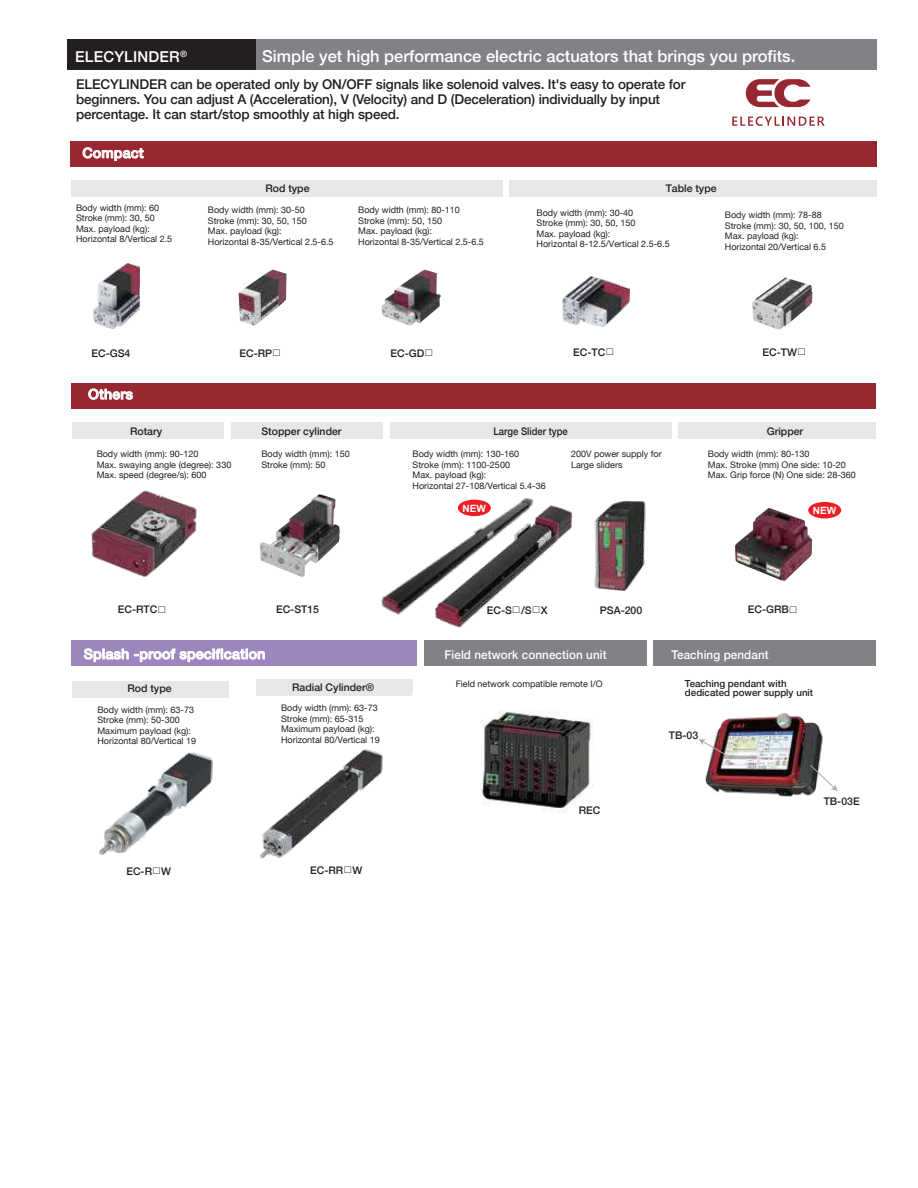
<style>
.page{position:relative;width:918px;height:1188px;background:#fff}
.page>*{position:absolute;margin:0;border:0;box-sizing:border-box;transform-origin:0 0}
.t1{font:500 16.5px "Helvetica Neue";color:#fff}
.t2{font:500 15px "Helvetica Neue";letter-spacing:.015em;color:#fff}
.t3{font:500 13.95px "Helvetica Neue";letter-spacing:.02em;color:#fff}
.t4{font:500 13.5px/15px "Helvetica Neue";letter-spacing:-.01em;color:#231f20}
.t5{font:500 12px "Helvetica Neue";letter-spacing:.01em;color:#fff}
.t6{font:500 10.5px "Helvetica Neue";color:#231f20}
.t7{font:500 10.5px "Helvetica Neue";color:#231f20;scale:.9 1}
.t8{font:700 10.05px "Arial";color:#fff}
.t9{font:500 9.75px/9px "Helvetica Neue";color:#231f20}
.t10{font:9px/10.5px "Helvetica Neue";color:#231f20}
</style>
<div class="page">
<div style="left:72px;top:422px;width:152px;height:17px;background:#e6e7e8"></div>
<div style="left:231px;top:422px;width:151px;height:17px;background:#e6e7e8"></div>
<div style="left:390px;top:422px;width:281px;height:17px;background:#e6e7e8"></div>
<div style="left:72px;top:681px;width:157px;height:16px;background:#e6e7e8"></div>
<div style="left:256px;top:680px;width:157px;height:16px;background:#e6e7e8"></div>
<div style="left:424px;top:641px;width:222px;height:25px;background:#808285"></div>
<div style="left:654px;top:641px;width:222px;height:25px;background:#808285"></div>
<div style="left:71px;top:641px;width:345px;height:25px;background:#9d85be"></div>
<div style="left:68px;top:40px;width:189px;height:30px;background:#231f20"></div>
<div style="left:256px;top:39px;width:621px;height:31px;background:#808285"></div>
<svg style="left:732px;top:116px;width:93px;height:10px"></svg>
<svg style="left:746px;top:79px;width:64px;height:28px"></svg>
<img style="left:91px;top:490px;width:106px;height:87px">
<img style="left:260px;top:494px;width:80px;height:84px">
<img style="left:563px;top:277px;width:66px;height:50px">
<img style="left:93px;top:264px;width:46px;height:64px">
<div style="left:71px;top:180px;width:432px;height:16px;background:#e6e7e8"></div>
<div style="left:70px;top:142px;width:806px;height:25px;background:#972831"></div>
<svg style="left:83px;top:147px;width:60px;height:14px"></svg>
<div style="left:72px;top:383px;width:804px;height:25px;background:#972831"></div>
<svg style="left:89px;top:389px;width:44px;height:11px"></svg>
<img style="left:260px;top:749px;width:123px;height:110px">
<svg style="left:84px;top:649px;width:181px;height:13px"></svg>
<img style="left:100px;top:752px;width:113px;height:102px">
<img style="left:481px;top:710px;width:113px;height:103px">
<img style="left:440px;top:506px;width:133px;height:122px">
<img style="left:594px;top:500px;width:52px;height:90px">
<img style="left:705px;top:713px;width:118px;height:84px">
<svg style="left:809px;top:764px;width:29px;height:27px"></svg>
<svg style="left:699px;top:739px;width:33px;height:20px"></svg>
<div style="left:509px;top:180px;width:367px;height:16px;background:#e6e7e8"></div>
<div style="left:678px;top:422px;width:198px;height:17px;background:#e6e7e8"></div>
<img style="left:381px;top:270px;width:60px;height:56px">
<img style="left:752px;top:277px;width:61px;height:53px">
<img style="left:239px;top:270px;width:48px;height:56px">
<img style="left:735px;top:508px;width:77px;height:73px">
<img style="left:381px;top:498px;width:174px;height:122px">
<div style="left:458px;top:500px;width:33px;height:16px;background:#ed1d24;border-radius:50%"></div>
<div style="left:808px;top:502px;width:33px;height:16px;background:#ed1d24;border-radius:50%"></div>
<h2 class="t2" style="left:75px;top:44px;width:113px">ELECYLINDER<sup>®</sup></h2>
<h1 class="t1" style="left:262px;top:43px;width:535px">Simple yet high performance electric actuators that brings you profits.</h1>
<p class="t4" style="left:76px;top:76px;width:611px">ELECYLINDER can be operated only by ON/OFF signals like solenoid valves. It's easy to operate for beginners. You can adjust A (Acceleration), V (Velocity) and D (Deceleration) individually by input percentage. It can start/stop smoothly at high speed.</p>
<h3 class="t3" style="left:83px;top:142px;width:63px">Compact</h3>
<p class="t10" style="left:76px;top:203px;width:98px">Body width (mm): 60<br>Stroke (mm): 30, 50<br>Max. payload (kg):<br>Horizontal 8/Vertical 2.5</p>
<p class="t6" style="left:265px;top:180px;width:46px">Rod type</p>
<p class="t10" style="left:208px;top:206px;width:127px">Body width (mm): 30-50<br>Stroke (mm): 30, 50, 150<br>Max. payload (kg):<br>Horizontal 8-35/Vertical 2.5-6.5</p>
<p class="t10" style="left:358px;top:206px;width:127px">Body width (mm): 80-110<br>Stroke (mm): 50, 150<br>Max. payload (kg):<br>Horizontal 8-35/Vertical 2.5-6.5</p>
<p class="t6" style="left:666px;top:180px;width:52px">Table type</p>
<p class="t10" style="left:537px;top:208px;width:135px">Body width (mm): 30-40<br>Stroke (mm): 30, 50, 150<br>Max. payload (kg):<br>Horizontal 8-12.5/Vertical 2.5-6.5</p>
<p class="t10" style="left:725px;top:210px;width:120px">Body width (mm): 78-88<br>Stroke (mm): 30, 50, 100, 150<br>Max. payload (kg):<br>Horizontal 20/Vertical 6.5</p>
<p class="t6" style="left:92px;top:345px;width:40px">EC-GS4</p>
<p class="t6" style="left:240px;top:345px;width:43px">EC-RP□</p>
<p class="t6" style="left:391px;top:345px;width:45px">EC-GD□</p>
<p class="t6" style="left:573px;top:344px;width:43px">EC-TC□</p>
<p class="t6" style="left:763px;top:344px;width:45px">EC-TW□</p>
<h3 class="t3" style="left:88px;top:383px;width:46px">Others</h3>
<p class="t6" style="left:130px;top:422px;width:34px">Rotary</p>
<p class="t10" style="left:97px;top:449px;width:136px">Body width (mm): 90-120<br>Max. swaying angle (degree): 330<br>Max. speed (degree/s): 600</p>
<p class="t6" style="left:261px;top:422px;width:82px">Stopper cylinder</p>
<p class="t10" style="left:261px;top:449px;width:90px">Body width (mm): 150<br>Stroke (mm): 50</p>
<p class="t7" style="left:494px;top:422px;width:84px">Large Slider type</p>
<p class="t10" style="left:413px;top:449px;width:135px">Body width (mm): 130-160<br>Stroke (mm): 1100-2500<br>Max. payload (kg):<br>Horizontal 27-108/Vertical 5.4-36</p>
<p class="t10" style="left:571px;top:449px;width:92px">200V power supply for<br>Large sliders</p>
<p class="t6" style="left:767px;top:422px;width:38px">Gripper</p>
<p class="t10" style="left:708px;top:449px;width:150px">Body width (mm): 80-130<br>Max. Stroke (mm) One side: 10-20<br>Max. Grip force (N) One side: 28-360</p>
<p class="t8" style="left:463px;top:502px;width:25px">NEW</p>
<p class="t8" style="left:813px;top:504px;width:25px">NEW</p>
<p class="t6" style="left:118px;top:601px;width:50px">EC-RTC□</p>
<p class="t6" style="left:276px;top:601px;width:44px">EC-ST15</p>
<p class="t6" style="left:487px;top:602px;width:62px">EC-S□/S□X</p>
<p class="t6" style="left:600px;top:602px;width:44px">PSA-200</p>
<p class="t6" style="left:748px;top:601px;width:52px">EC-GRB□</p>
<h3 class="t3" style="left:84px;top:643px;width:183px">Splash -proof specification</h3>
<h3 class="t5" style="left:445px;top:645px;width:164px">Field network connection unit</h3>
<h3 class="t5" style="left:671px;top:645px;width:99px">Teaching pendant</h3>
<p class="t6" style="left:128px;top:680px;width:46px">Rod type</p>
<p class="t6" style="left:292px;top:679px;width:83px">Radial Cylinder®</p>
<p class="t9" style="left:685px;top:679px;width:130px">Teaching pendant with dedicated power supply unit</p>
<p class="t10" style="left:456px;top:680px;width:148px">Field network compatible remote I/O</p>
<p class="t10" style="left:97px;top:705px;width:100px">Body width (mm): 63-73<br>Stroke (mm): 50-300<br>Maximum payload (kg):<br>Horizontal 80/Vertical 19</p>
<p class="t6" style="left:126px;top:863px;width:46px">EC-R□W</p>
<p class="t10" style="left:281px;top:704px;width:100px">Body width (mm): 63-73<br>Stroke (mm): 65-315<br>Maximum payload (kg):<br>Horizontal 80/Vertical 19</p>
<p class="t6" style="left:310px;top:862px;width:54px">EC-RR□W</p>
<p class="t6" style="left:579px;top:802px;width:23px">REC</p>
<p class="t6" style="left:669px;top:727px;width:31px">TB-03</p>
<p class="t6" style="left:824px;top:793px;width:37px">TB-03E</p>
</div>
